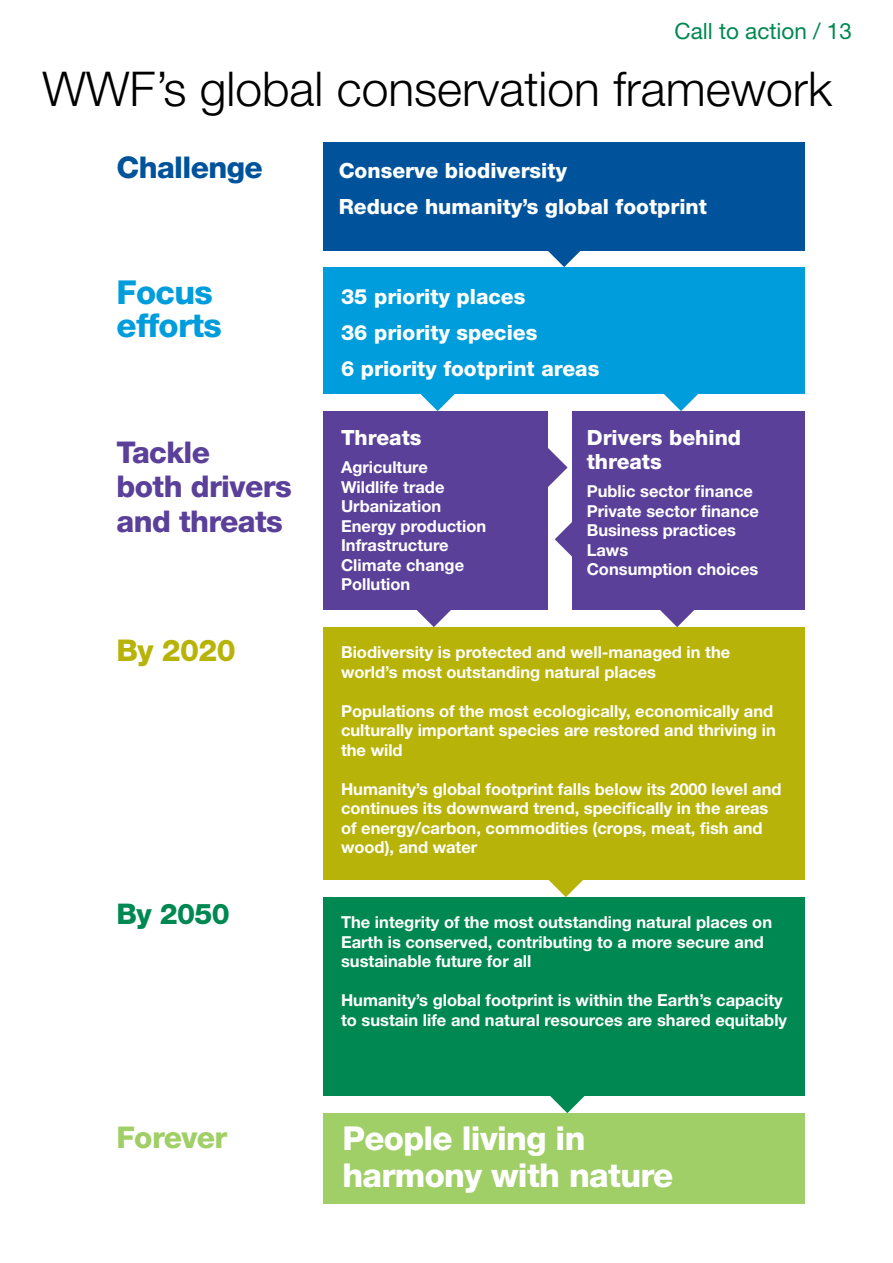
<style>
.page{position:relative;width:893px;height:1263px;background:#fff}
.page>*{position:absolute;margin:0;border:0;box-sizing:border-box;transform-origin:0 0}
.t1{font:300 48px "Helvetica Neue";color:#000}
.t2{font:800 33px/37.5px "Helvetica Neue";letter-spacing:-.02em;color:#fff}
.t3{font:800 33px/33px "Helvetica Neue";letter-spacing:-.02em;color:#009ddc}
.t4{font:800 30px/34.5px "Helvetica Neue";letter-spacing:-.02em;color:#5a4099}
.t5{font:800 30px "Helvetica Neue";letter-spacing:-.02em;color:#00539b}
.t6{font:800 30px "Helvetica Neue";letter-spacing:-.02em;color:#a0ce67}
.t7{font:800 30px "Helvetica Neue";letter-spacing:-.02em;color:#b8b308}
.t8{font:800 28.5px "Helvetica Neue";letter-spacing:-.02em;color:#008852}
.t9{font:22.5px "Helvetica Neue";color:#008852}
.t10{font:800 21px/36px "Helvetica Neue";color:#fff}
.t11{font:700 16.5px/19.5px "Helvetica Neue";color:#fff}
</style>
<div class="page">
<svg style="left:548px;top:251px;width:32px;height:16px"></svg>
<svg style="left:534px;top:1095px;width:66px;height:18px"></svg>
<svg style="left:533px;top:879px;width:66px;height:18px"></svg>
<svg style="left:401px;top:609px;width:66px;height:18px"></svg>
<svg style="left:547px;top:434px;width:21px;height:66px"></svg>
<svg style="left:555px;top:522px;width:17px;height:35px"></svg>
<svg style="left:405px;top:393px;width:66px;height:18px"></svg>
<svg style="left:648px;top:393px;width:66px;height:18px"></svg>
<svg style="left:644px;top:609px;width:66px;height:18px"></svg>
<div style="left:323px;top:143px;width:482px;height:108px;background:#00539b"></div>
<div style="left:323px;top:267px;width:482px;height:126px;background:#009ddc"></div>
<div style="left:323px;top:411px;width:224px;height:198px;background:#5a4099"></div>
<div style="left:572px;top:411px;width:233px;height:198px;background:#5a4099"></div>
<div style="left:323px;top:627px;width:482px;height:252px;background:#b8b308"></div>
<div style="left:323px;top:897px;width:482px;height:198px;background:#008852"></div>
<div style="left:323px;top:1113px;width:482px;height:90px;background:#a0ce67"></div>
<h3 class="t9" style="left:674px;top:18px;width:179px">Call to action / 13</h3>
<h1 class="t1" style="left:43px;top:60px;width:791px">WWF’s global conservation framework</h1>
<h3 class="t5" style="left:117px;top:150px;width:148px">Challenge</h3>
<h2 class="t3" style="left:117px;top:276px;width:107px">Focus efforts</h2>
<h3 class="t4" style="left:117px;top:435px;width:177px">Tackle<br>both drivers and threats</h3>
<h3 class="t7" style="left:117px;top:632px;width:121px">By 2020</h3>
<h3 class="t8" style="left:117px;top:896px;width:115px">By 2050</h3>
<h3 class="t6" style="left:117px;top:1120px;width:112px">Forever</h3>
<p class="t10" style="left:339px;top:153px;width:370px">Conserve biodiversity<br>Reduce humanity’s global footprint</p>
<p class="t10" style="left:341px;top:279px;width:260px">35 priority places<br>36 priority species<br>6 priority footprint areas</p>
<p class="t10" style="left:341px;top:420px;width:82px">Threats</p>
<p class="t11" style="left:341px;top:457px;width:147px">Agriculture<br>Wildlife trade<br>Urbanization<br>Energy production<br>Infrastructure<br>Climate change<br>Pollution</p>
<p class="t10" style="left:587px;top:426px;width:156px;line-height:24px">Drivers behind threats</p>
<p class="t11" style="left:587px;top:481px;width:174px">Public sector finance<br>Private sector finance<br>Business practices<br>Laws<br>Consumption choices</p>
<p class="t11" style="left:341px;top:642px;width:391px">Biodiversity is protected and well-managed in the world’s most outstanding natural places</p>
<p class="t11" style="left:341px;top:700px;width:436px">Populations of the most ecologically, economically and culturally important species are restored and thriving in the wild</p>
<p class="t11" style="left:341px;top:778px;width:442px">Humanity’s global footprint falls below its 2000 level and continues its downward trend, specifically in the areas of energy/carbon, commodities (crops, meat, fish and wood), and water</p>
<p class="t11" style="left:341px;top:912px;width:433px">The integrity of the most outstanding natural places on<br>Earth is conserved, contributing to a more secure and sustainable future for all</p>
<p class="t11" style="left:341px;top:990px;width:448px">Humanity’s global footprint is within the Earth’s capacity to sustain life and natural resources are shared equitably</p>
<h2 class="t2" style="left:342px;top:1119px;width:333px">People living in harmony with nature</h2>
</div>
